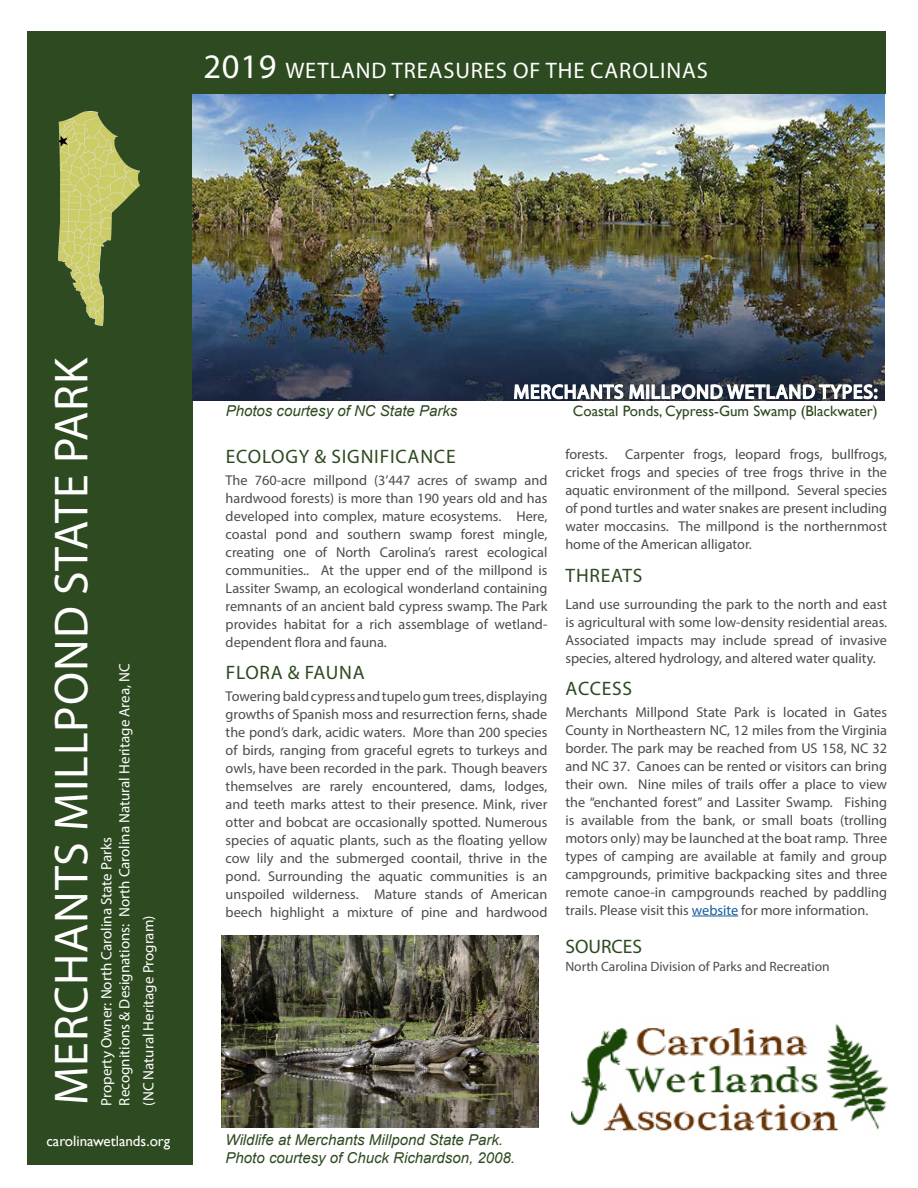
<style>
.page{position:relative;width:918px;height:1188px;background:#fff}
.page>*{position:absolute;margin:0;border:0;box-sizing:border-box;transform-origin:0 0}
.WETLAND_NAME{font:48px "Myriad Pro";letter-spacing:.02em;color:#fff}
.subhead{font:22.5px "Myriad Pro";letter-spacing:.04em;color:#fff}
.subhead-2{font:19.5px "Myriad Pro";letter-spacing:.04em;color:#2e4a21}
.Wetland_Types_Title{font:19.5px "Myriad Pro";letter-spacing:.04em;color:#fff}
.BodyCopy{font:19.5px "Myriad Pro";letter-spacing:.04em;color:#2e4a21}
.sources{font:19.5px "Myriad Pro";color:#2e4a21}
.Area_description{font:15px/18px "Myriad Pro";color:#fff}
.Photo_caption_Northe{font:italic 15px "Arial";color:#2e4a21}
.Wetland_Types_Title-2{font:15px "Gill Sans";color:#2e4a21}
.types_description{font:15px "Gill Sans";color:#fff}
.BodyCopy-2{font:14.25px/18px "Myriad Pro";color:#4d4b4d;text-align:justify}
.sources-2{font:13.5px "Myriad Pro";color:#4d4b4d}
.s1{font-size:34.5px}
.s2{color:#175d9e}
</style>
<div class="page">
<div style="left:181px;top:32px;width:705px;height:62px;background:#2e4a21"></div>
<hr style="left:692px;top:916px;width:46px;height:1px;background:#175d9e">
<div style="left:28px;top:32px;width:165px;height:1134px;background:#2e4a21"></div>
<img style="left:571px;top:1024px;width:316px;height:107px">
<img style="left:221px;top:936px;width:318px;height:192px">
<img style="left:57px;top:111px;width:83px;height:215px">
<img style="left:193px;top:94px;width:691px;height:306px">
<svg style="left:513px;top:374px;width:132px;height:27px"></svg>
<div style="left:646px;top:384px;width:3px;height:15px;border:2px solid #fff"></div>
<svg style="left:651px;top:364px;width:227px;height:37px"></svg>
<p class="subhead" style="left:204px;top:57px;width:506px"><span class="s1">2019</span> WETLAND TREASURES OF THE CAROLINAS</p>
<p class="WETLAND_NAME" style="left:42px;top:1105px;width:749px;rotate:-90deg">MERCHANTS MILLPOND STATE PARK</p>
<p class="Area_description" style="left:97px;top:1106px;width:444px;rotate:-90deg">Property Owner: North Carolina State Parks<br>Recognitions &amp; Designations: North Carolina Natural Heritage Area, NC</p>
<p class="Area_description" style="left:139px;top:1106px;width:191px;rotate:-90deg">(NC Natural Heritage Program)</p>
<p class="types_description" style="left:46px;top:1133px;width:125px">carolinawetlands.org</p>
<p class="Photo_caption_Northe" style="left:226px;top:401px;width:233px">Photos courtesy of NC State Parks</p>
<p class="Wetland_Types_Title" style="left:514px;top:380px;width:365px">MERCHANTS MILLPOND WETLAND TYPES:</p>
<p class="Wetland_Types_Title-2" style="left:573px;top:403px;width:306px">Coastal Ponds, Cypress-Gum Swamp (Blackwater)</p>
<p class="subhead-2" style="left:226px;top:445px;width:231px">ECOLOGY &amp; SIGNIFICANCE</p>
<p class="BodyCopy-2" style="left:226px;top:471px;width:323px">The 760-acre millpond (3’447 acres of swamp and hardwood forests) is more than 190 years old and has developed into complex, mature ecosystems. Here, coastal pond and southern swamp forest mingle, creating one of North Carolina’s rarest ecological communities.. At the upper end of the millpond is Lassiter Swamp, an ecological wonderland containing remnants of an ancient bald cypress swamp. The Park provides habitat for a rich assemblage of wetland&shy;dependent flora and fauna.</p>
<p class="subhead-2" style="left:226px;top:660px;width:140px">FLORA &amp; FAUNA</p>
<p class="BodyCopy-2" style="left:226px;top:687px;width:323px">Towering bald cypress and tupelo gum trees, displaying growths of Spanish moss and resurrection ferns, shade the pond’s dark, acidic waters. More than 200 species of birds, ranging from graceful egrets to turkeys and owls, have been recorded in the park. Though beavers themselves are rarely encountered, dams, lodges, and teeth marks attest to their presence. Mink, river otter and bobcat are occasionally spotted. Numerous species of aquatic plants, such as the floating yellow cow lily and the submerged coontail, thrive in the pond. Surrounding the aquatic communities is an unspoiled wilderness. Mature stands of American beech highlight a mixture of pine and hardwood</p>
<p class="BodyCopy-2" style="left:565px;top:445px;width:323px">forests. Carpenter frogs, leopard frogs, bullfrogs, cricket frogs and species of tree frogs thrive in the aquatic environment of the millpond. Several species of pond turtles and water snakes are present including water moccasins. The millpond is the northernmost home of the American alligator.</p>
<p class="BodyCopy" style="left:566px;top:563px;width:78px">THREATS</p>
<p class="BodyCopy-2" style="left:565px;top:595px;width:323px">Land use surrounding the park to the north and east is agricultural with some low-density residential areas.<br>Associated impacts may include spread of invasive species, altered hydrology, and altered water quality.</p>
<p class="subhead-2" style="left:566px;top:676px;width:68px">ACCESS</p>
<p class="BodyCopy-2" style="left:565px;top:703px;width:323px">Merchants Millpond State Park is located in Gates County in Northeastern NC, 12 miles from the Virginia border. The park may be reached from US 158, NC 32 and NC 37. Canoes can be rented or visitors can bring their own. Nine miles of trails offer a place to view the “enchanted forest” and Lassiter Swamp. Fishing is available from the bank, or small boats (trolling motors only) may be launched at the boat ramp. Three types of camping are available at family and group campgrounds, primitive backpacking sites and three remote canoe-in campgrounds reached by paddling trails. Please visit this <span class="s2">website</span> for more information.</p>
<p class="sources" style="left:565px;top:935px;width:78px">SOURCES</p>
<p class="sources-2" style="left:565px;top:958px;width:266px">North Carolina Division of Parks and Recreation</p>
<p class="Photo_caption_Northe" style="left:226px;top:1130px;width:279px">Wildlife at Merchants Millpond State Park.</p>
<p class="Photo_caption_Northe" style="left:226px;top:1148px;width:291px">Photo courtesy of Chuck Richardson, 2008.</p>
</div>
